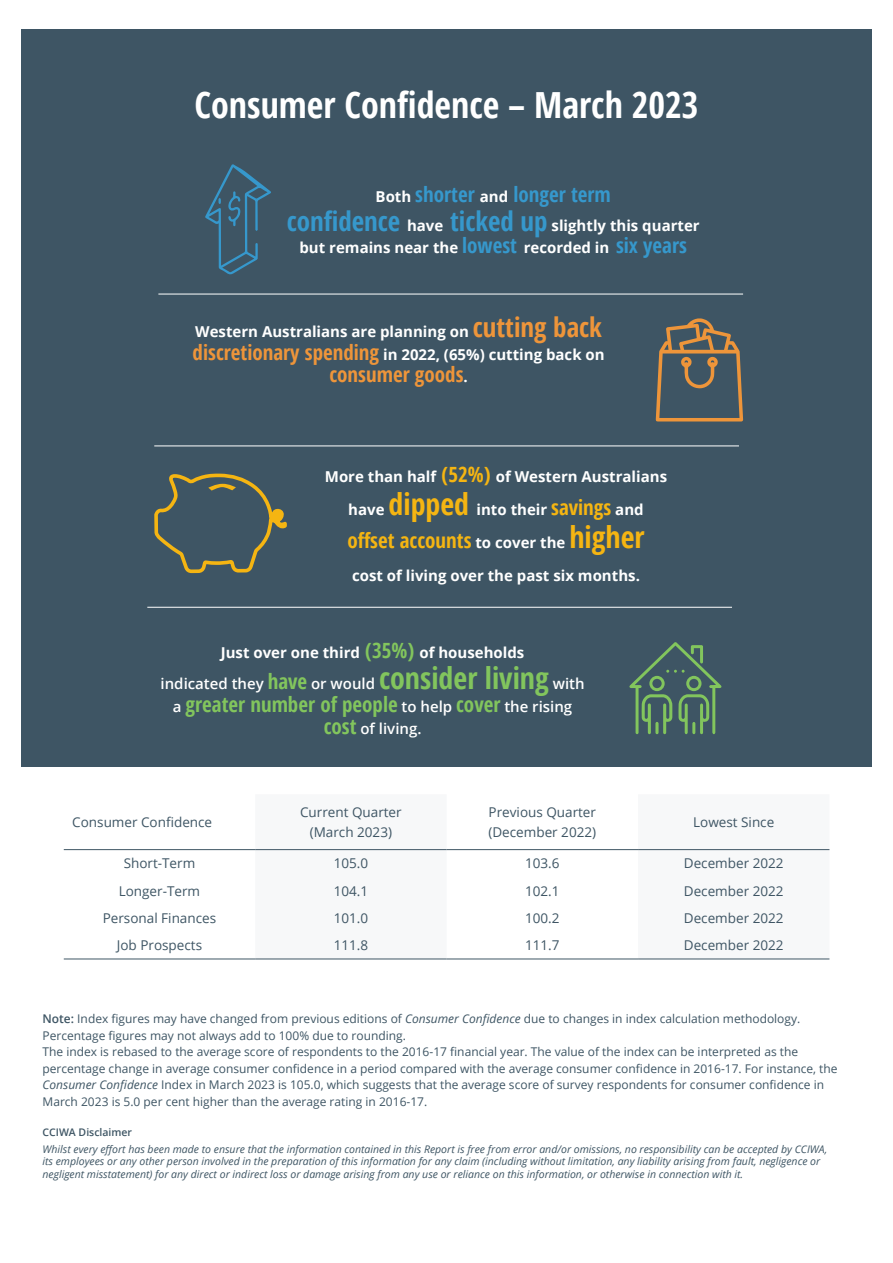
<style>
.page{position:relative;width:893px;height:1263px;background:#fff}
.page>*{position:absolute;margin:0;border:0;box-sizing:border-box;transform-origin:0 0}
.t1{font:700 36px "Open Sans Condensed";color:#fff}
.t2{font:700 21px "Open Sans Condensed";color:#82c55d}
.t3{font:700 21px "Open Sans Condensed";color:#f5b512}
.t4{font:700 21px "Open Sans Condensed";color:#3698cc}
.t5{font:700 21px "Open Sans Condensed";color:#ee953a}
.t6{font:700 15px/22.5px "Open Sans";color:#fff;text-align:center}
.t7{font:600 15px "Open Sans";color:#fff}
.t8{font:13.5px/19.5px "Open Sans";color:#3e5564;text-align:center}
.t9{font:12px/16.5px "Open Sans";color:#3e5564}
.t10{font:italic 10.5px/12.6px "Open Sans";color:#3e5564}
.t11{font:600 10.5px "Open Sans";color:#3e5564}
.s1{font-family:"Open Sans";font-size:15px;color:#fff}
.s2{font-family:"Open Sans Condensed";font-size:27px;color:#3698cc}
.s3{font-family:"Open Sans Condensed";font-size:21px;color:#3698cc}
.s4{font-family:"Open Sans Condensed";font-size:27px;color:#ee953a}
.s5{font-family:"Open Sans Condensed";font-size:21px;color:#ee953a}
.s6{font-family:"Open Sans Condensed";font-size:21px;color:#f5b512}
.s7{font-family:"Open Sans Condensed";font-size:30px;color:#f5b512}
.s8{font-size:30px}
.s9{font-family:"Open Sans Condensed";font-size:21px;color:#82c55d}
.s10{font-weight:600}
.s11{font-family:"Open Sans Condensed";font-size:30px;color:#82c55d}
.s12{font-family:"Open Sans";font-weight:600;font-size:15px;color:#fff}
.s13{font-family:"Open Sans Condensed";font-weight:700;font-size:21px;color:#82c55d}
.s14{font-style:italic}
</style>
<div class="page">
<div style="left:21px;top:30px;width:851px;height:737px;background:#3e5564"></div>
<svg style="left:255px;top:850px;width:574px;height:1px"></svg>
<hr style="left:64px;top:849px;width:191px;height:1px;background:#3f5664">
<hr style="left:255px;top:849px;width:192px;height:1px;background:#3f5664">
<hr style="left:447px;top:849px;width:191px;height:1px;background:#3f5664">
<hr style="left:638px;top:849px;width:191px;height:1px;background:#3f5664">
<hr style="left:64px;top:958px;width:191px;height:1px;background:#3f5664">
<hr style="left:255px;top:958px;width:192px;height:1px;background:#3f5664">
<hr style="left:447px;top:958px;width:191px;height:1px;background:#3f5664">
<hr style="left:638px;top:958px;width:191px;height:1px;background:#3f5664">
<svg style="left:656px;top:318px;width:87px;height:103px"></svg>
<svg style="left:205px;top:164px;width:66px;height:111px"></svg>
<hr style="left:158px;top:294px;width:585px;height:1px;background:#fff">
<hr style="left:154px;top:445px;width:585px;height:1px;background:#fff">
<hr style="left:147px;top:607px;width:585px;height:1px;background:#fff">
<svg style="left:154px;top:473px;width:133px;height:101px"></svg>
<svg style="left:629px;top:642px;width:93px;height:92px"></svg>
<h1 class="t1" style="left:195px;top:80px;width:505px">Consumer Confidence – March 2023</h1>
<h2 class="t4" style="left:376px;top:179px;width:237px"><span class="s1">Both</span> shorter <span class="s1">and</span> longer term</h2>
<p class="t6" style="left:287px;top:213px;width:414px"><span class="s2">confidence</span> have <span class="s2">ticked up</span> slightly this quarter but remains near the <span class="s3">lowest</span> recorded in <span class="s3">six years</span></p>
<p class="t6" style="left:193px;top:320px;width:413px;text-align:left">Western Australians are planning on <span class="s4">cutting back </span><span class="s5">discretionary spending</span> in 2022, (65%) cutting back on</p>
<h2 class="t5" style="left:329px;top:360px;width:140px">consumer goods<span class="s1">.</span></h2>
<p class="t6" style="left:325px;top:465px;width:344px">More than half <span class="s6">(52%)</span> of Western Australians</p>
<p class="t6" style="left:348px;top:498px;width:297px">have <span class="s7">dipped</span> into their <span class="s6">savings</span> and</p>
<h2 class="t3" style="left:347px;top:526px;width:299px">offset accounts <span class="s1">to cover the</span> <span class="s8">higher</span></h2>
<p class="t6" style="left:352px;top:564px;width:289px">cost of living over the past six months.</p>
<p class="t6" style="left:161px;top:637px;width:425px;line-height:31px">Just over one third <span class="s9">(35%)</span> of households<br><span class="s10">indicated they</span> <span class="s9">have</span> <span class="s10">or would</span> <span class="s11">consider living</span> <span class="s10">with</span></p>
<h2 class="t2" style="left:173px;top:689px;width:401px"><span class="s12">a</span> greater number of people <span class="s12">to help</span> cover <span class="s12">the rising</span></h2>
<p class="t7" style="left:324px;top:718px;width:99px"><span class="s13">cost</span> of living.</p>
<p class="t8" style="left:72px;top:812px;width:141px">Consumer Confidence</p>
<p class="t8" style="left:300px;top:802px;width:103px">Current Quarter (March 2023)</p>
<p class="t8" style="left:488px;top:802px;width:109px;text-align:left">Previous Quarter (December 2022)</p>
<p class="t8" style="left:693px;top:812px;width:83px">Lowest Since</p>
<p class="t8" style="left:124px;top:853px;width:73px">Short-Term</p>
<p class="t8" style="left:334px;top:853px;width:36px">105.0</p>
<p class="t8" style="left:525px;top:853px;width:36px">103.6</p>
<p class="t8" style="left:684px;top:853px;width:101px">December 2022</p>
<p class="t8" style="left:119px;top:881px;width:83px">Longer-Term</p>
<p class="t8" style="left:334px;top:881px;width:36px">104.1</p>
<p class="t8" style="left:525px;top:881px;width:36px">102.1</p>
<p class="t8" style="left:684px;top:881px;width:101px">December 2022</p>
<p class="t8" style="left:103px;top:908px;width:115px">Personal Finances</p>
<p class="t8" style="left:334px;top:908px;width:36px">101.0</p>
<p class="t8" style="left:525px;top:908px;width:36px">100.2</p>
<p class="t8" style="left:684px;top:908px;width:101px">December 2022</p>
<p class="t8" style="left:117px;top:935px;width:87px">Job Prospects</p>
<p class="t8" style="left:334px;top:935px;width:36px">111.8</p>
<p class="t8" style="left:525px;top:935px;width:36px">111.7</p>
<p class="t8" style="left:684px;top:935px;width:101px">December 2022</p>
<p class="t9" style="left:43px;top:1010px;width:797px"><span class="s10">Note:</span> Index figures may have changed from previous editions of <span class="s14">Consumer Confidence</span> due to changes in index calculation methodology.<br>Percentage figures may not always add to 100% due to rounding.<br>The index is rebased to the average score of respondents to the 2016-17 financial year. The value of the index can be interpreted as the percentage change in average consumer confidence in a period compared with the average consumer confidence in 2016-17. For instance, the <span class="s14">Consumer Confidence</span> Index in March 2023 is 105.0, which suggests that the average score of survey respondents for consumer confidence in March 2023 is 5.0 per cent higher than the average rating in 2016-17.</p>
<p class="t11" style="left:43px;top:1125px;width:91px">CCIWA Disclaimer</p>
<p class="t10" style="left:43px;top:1142px;width:786px">Whilst every effort has been made to ensure that the information contained in this Report is free from error and/or omissions, no responsibility can be accepted by CCIWA, its employees or any other person involved in the preparation of this information for any claim (including without limitation, any liability arising from fault, negligence or negligent misstatement) for any direct or indirect loss or damage arising from any use or reliance on this information, or otherwise in connection with it.</p>
</div>
